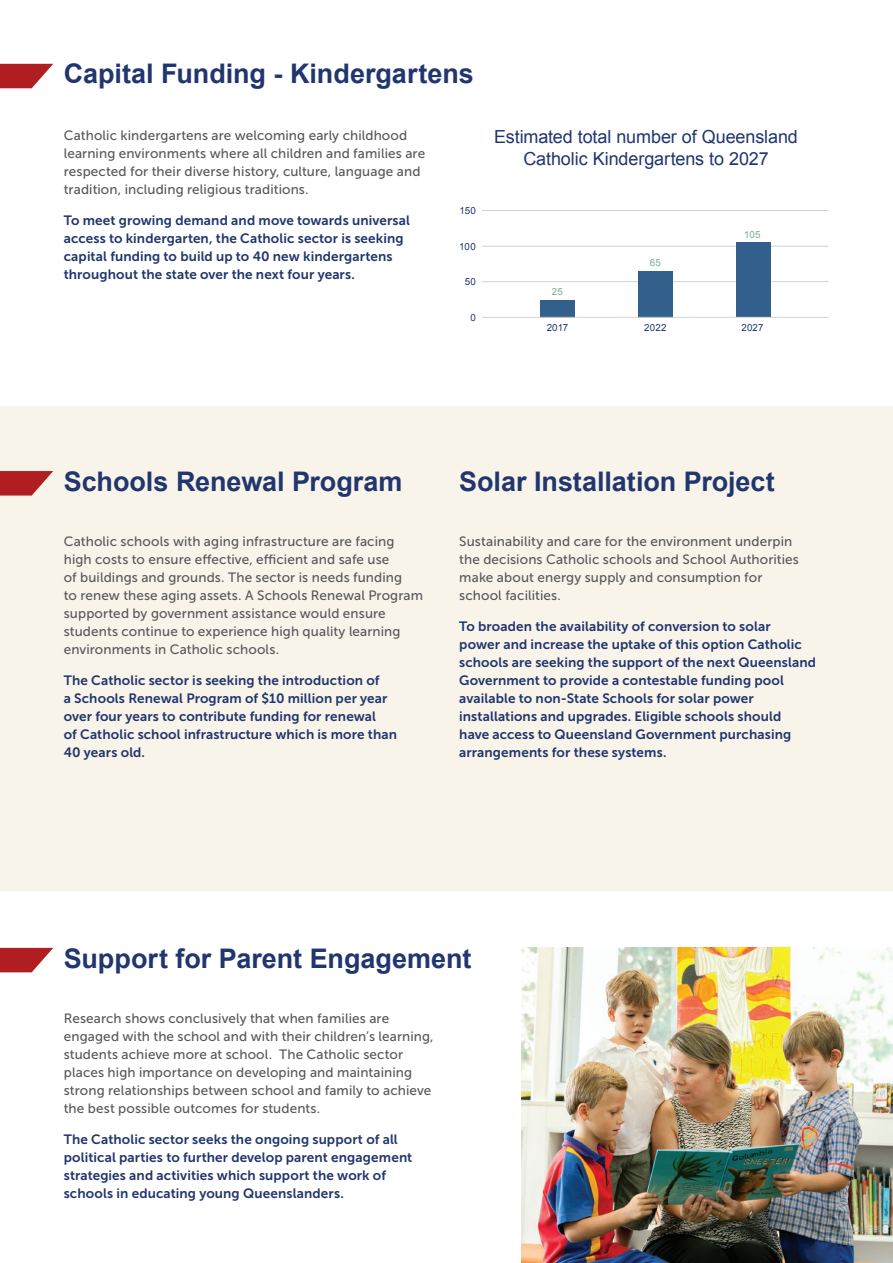
<style>
.page{position:relative;width:893px;height:1263px;background:#fff}
.page>*{position:absolute;margin:0;border:0;box-sizing:border-box;transform-origin:0 0}
.t1{font:700 27px "Arial";color:#21366f}
.t2{font:18px/21.6px "Arial";letter-spacing:-.005em;color:#21366f;text-align:center}
.t3{font:13.5px/18px "Museo Sans 500";letter-spacing:.01em;color:#57585a}
.t4{font:13.5px/18px "Museo Sans 700";letter-spacing:.01em;color:#21366f}
.t5{font:9.75px "Arial";letter-spacing:.02em;color:#21366f}
.t6{font:9.75px "Arial";letter-spacing:.02em;color:#7bad8f}
</style>
<div class="page">
<div style="left:0;top:406px;width:893px;height:485px;background:#f9f4ea"></div>
<svg style="left:0;top:64px;width:53px;height:24px"></svg>
<svg style="left:0;top:471px;width:53px;height:24px"></svg>
<svg style="left:0;top:948px;width:53px;height:24px"></svg>
<hr style="left:482px;top:281px;width:346px;height:1px;background:#d1d2d4">
<hr style="left:482px;top:246px;width:346px;height:1px;background:#d1d2d4">
<hr style="left:482px;top:210px;width:346px;height:1px;background:#d1d2d4">
<div style="left:540px;top:300px;width:34px;height:17px;background:#335f8c"></div>
<div style="left:638px;top:271px;width:34px;height:46px;background:#335f8c"></div>
<div style="left:736px;top:242px;width:34px;height:75px;background:#335f8c"></div>
<hr style="left:482px;top:317px;width:346px;height:1px;background:#d1d2d4">
<img style="left:522px;top:948px;width:371px;height:315px">
<h1 class="t1" style="left:64px;top:56px;width:412px">Capital Funding - Kindergartens</h1>
<p class="t3" style="left:64px;top:126px;width:363px">Catholic kindergartens are welcoming early childhood learning environments where all children and families are respected for their diverse history, culture, language and tradition, including religious traditions.</p>
<p class="t4" style="left:64px;top:211px;width:348px">To meet growing demand and move towards universal access to kindergarten, the Catholic sector is seeking capital funding to build up to 40 new kindergartens throughout the state over the next four years.</p>
<p class="t5" style="left:459px;top:204px;width:18px">150</p>
<p class="t5" style="left:459px;top:240px;width:18px">100</p>
<p class="t5" style="left:465px;top:275px;width:13px">50</p>
<p class="t5" style="left:470px;top:311px;width:7px">0</p>
<h2 class="t2" style="left:494px;top:126px;width:305px">Estimated total number of Queensland<br>Catholic Kindergartens to 2027</h2>
<p class="t6" style="left:552px;top:285px;width:12px">25</p>
<p class="t5" style="left:547px;top:321px;width:23px">2017</p>
<p class="t6" style="left:650px;top:256px;width:13px">65</p>
<p class="t5" style="left:644px;top:321px;width:24px">2022</p>
<p class="t6" style="left:744px;top:228px;width:18px">105</p>
<p class="t5" style="left:741px;top:321px;width:24px">2027</p>
<h1 class="t1" style="left:64px;top:463px;width:340px">Schools Renewal Program</h1>
<h1 class="t1" style="left:459px;top:463px;width:317px">Solar Installation Project</h1>
<p class="t3" style="left:64px;top:533px;width:361px">Catholic schools with aging infrastructure are facing high costs to ensure effective, efficient and safe use<br>of buildings and grounds. The sector is needs funding<br>to renew these aging assets. A Schools Renewal Program supported by government assistance would ensure students continue to experience high quality learning environments in Catholic schools.</p>
<p class="t4" style="left:64px;top:671px;width:335px">The Catholic sector is seeking the introduction of<br>a Schools Renewal Program of $10 million per year over four years to contribute funding for renewal<br>of Catholic school infrastructure which is more than 40 years old.</p>
<p class="t3" style="left:459px;top:533px;width:341px">Sustainability and care for the environment underpin the decisions Catholic schools and School Authorities make about energy supply and consumption for school facilities.</p>
<p class="t4" style="left:459px;top:617px;width:358px">To broaden the availability of conversion to solar<br>power and increase the uptake of this option Catholic schools are seeking the support of the next Queensland Government to provide a contestable funding pool available to non-State Schools for solar power installations and upgrades. Eligible schools should<br>have access to Queensland Government purchasing arrangements for these systems.</p>
<h1 class="t1" style="left:64px;top:940px;width:409px">Support for Parent Engagement</h1>
<p class="t3" style="left:64px;top:1010px;width:371px">Research shows conclusively that when families are engaged with the school and with their children’s learning, students achieve more at school. The Catholic sector places high importance on developing and maintaining strong relationships between school and family to achieve the best possible outcomes for students.</p>
<p class="t4" style="left:64px;top:1130px;width:350px">The Catholic sector seeks the ongoing support of all political parties to further develop parent engagement strategies and activities which support the work of schools in educating young Queenslanders.</p>
</div>
